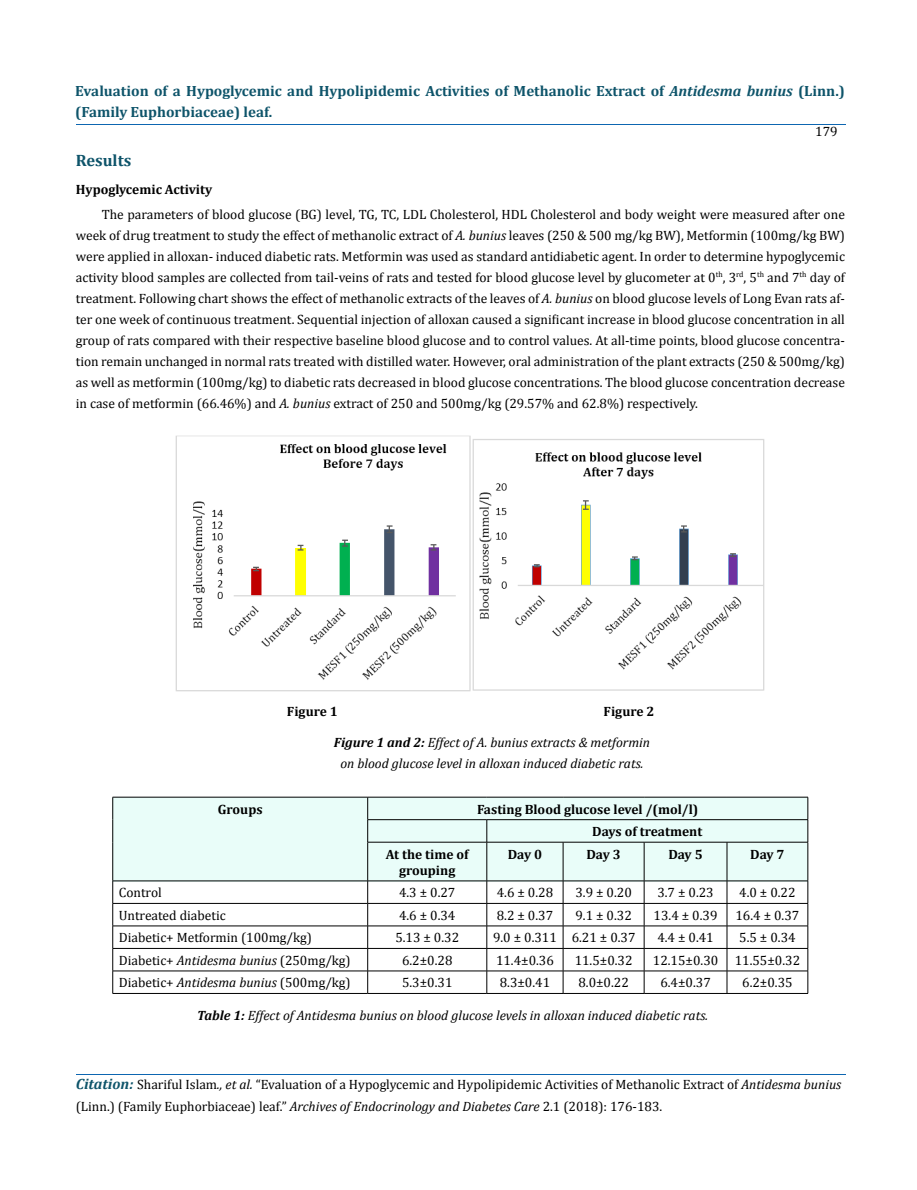
<style>
.page{position:relative;width:917px;height:1190px;background:#fff}
.page>*{position:absolute;margin:0;border:0;box-sizing:border-box;transform-origin:0 0}
.t1{font:700 16.5px "Cambria";color:#0e546a}
.t2{font:700 14.85px/21px "Cambria";color:#0e546a}
.t3{font:13.5px/21px "Cambria";color:#000}
.t4{font:italic 13.5px/21px "Cambria";color:#000;text-align:center}
.t5{font:700 13.5px/22.5px "Cambria";color:#000;text-align:right}
.s1{font-style:italic}
.s2{font-weight:700}
.s3{font-weight:700;font-style:italic;font-size:14.85px;color:#0e546a}
</style>
<div class="page">
<hr style="left:76px;top:124px;width:769px;height:1px;background:#0d66b1">
<hr style="left:76px;top:1074px;width:769px;height:1px;background:#0d66b1">
<img style="left:176px;top:435px;width:588px;height:256px">
<div style="left:112px;top:797px;width:696px;height:84px;background:#e9fdf9"></div>
<hr style="left:112px;top:797px;width:256px;height:1px;background:#000">
<hr style="left:368px;top:797px;width:119px;height:1px;background:#000">
<hr style="left:487px;top:797px;width:76px;height:1px;background:#000">
<hr style="left:563px;top:797px;width:81px;height:1px;background:#000">
<hr style="left:644px;top:797px;width:83px;height:1px;background:#000">
<hr style="left:727px;top:797px;width:81px;height:1px;background:#000">
<svg style="left:112px;top:797px;width:1px;height:45px"></svg>
<hr style="left:367px;top:819px;width:120px;height:1px;background:#000">
<svg style="left:367px;top:797px;width:1px;height:45px"></svg>
<hr style="left:487px;top:819px;width:76px;height:1px;background:#000">
<svg style="left:486px;top:820px;width:1px;height:22px"></svg>
<hr style="left:563px;top:819px;width:81px;height:1px;background:#000">
<hr style="left:644px;top:819px;width:83px;height:1px;background:#000">
<hr style="left:727px;top:819px;width:81px;height:1px;background:#000">
<svg style="left:807px;top:797px;width:1px;height:45px"></svg>
<hr style="left:112px;top:842px;width:1px;height:38px;background:#000">
<hr style="left:367px;top:842px;width:120px;height:1px;background:#000">
<hr style="left:367px;top:842px;width:1px;height:38px;background:#000">
<hr style="left:487px;top:842px;width:76px;height:1px;background:#000">
<hr style="left:486px;top:842px;width:1px;height:38px;background:#000">
<hr style="left:563px;top:842px;width:81px;height:1px;background:#000">
<hr style="left:563px;top:842px;width:1px;height:38px;background:#000">
<hr style="left:644px;top:842px;width:83px;height:1px;background:#000">
<hr style="left:644px;top:842px;width:1px;height:38px;background:#000">
<hr style="left:727px;top:842px;width:81px;height:1px;background:#000">
<hr style="left:726px;top:842px;width:1px;height:38px;background:#000">
<hr style="left:807px;top:842px;width:1px;height:38px;background:#000">
<hr style="left:112px;top:880px;width:256px;height:1px;background:#000">
<hr style="left:368px;top:880px;width:119px;height:1px;background:#000">
<hr style="left:487px;top:880px;width:76px;height:1px;background:#000">
<hr style="left:563px;top:880px;width:81px;height:1px;background:#000">
<hr style="left:644px;top:880px;width:83px;height:1px;background:#000">
<hr style="left:727px;top:880px;width:81px;height:1px;background:#000">
<hr style="left:112px;top:903px;width:256px;height:1px;background:#000">
<hr style="left:368px;top:903px;width:119px;height:1px;background:#000">
<hr style="left:487px;top:903px;width:76px;height:1px;background:#000">
<hr style="left:563px;top:903px;width:81px;height:1px;background:#000">
<hr style="left:644px;top:903px;width:83px;height:1px;background:#000">
<hr style="left:727px;top:903px;width:81px;height:1px;background:#000">
<hr style="left:112px;top:925px;width:256px;height:1px;background:#000">
<hr style="left:368px;top:925px;width:119px;height:1px;background:#000">
<hr style="left:487px;top:925px;width:76px;height:1px;background:#000">
<hr style="left:563px;top:925px;width:81px;height:1px;background:#000">
<hr style="left:644px;top:925px;width:83px;height:1px;background:#000">
<hr style="left:727px;top:925px;width:81px;height:1px;background:#000">
<hr style="left:112px;top:948px;width:256px;height:1px;background:#000">
<hr style="left:368px;top:948px;width:119px;height:1px;background:#000">
<hr style="left:487px;top:948px;width:76px;height:1px;background:#000">
<hr style="left:563px;top:948px;width:81px;height:1px;background:#000">
<hr style="left:644px;top:948px;width:83px;height:1px;background:#000">
<hr style="left:727px;top:948px;width:81px;height:1px;background:#000">
<hr style="left:112px;top:970px;width:256px;height:1px;background:#000">
<svg style="left:112px;top:881px;width:1px;height:112px"></svg>
<hr style="left:368px;top:970px;width:119px;height:1px;background:#000">
<svg style="left:367px;top:881px;width:1px;height:112px"></svg>
<hr style="left:487px;top:970px;width:76px;height:1px;background:#000">
<svg style="left:486px;top:881px;width:1px;height:112px"></svg>
<hr style="left:563px;top:970px;width:81px;height:1px;background:#000">
<svg style="left:563px;top:881px;width:1px;height:112px"></svg>
<hr style="left:644px;top:970px;width:83px;height:1px;background:#000">
<svg style="left:644px;top:881px;width:1px;height:112px"></svg>
<hr style="left:727px;top:970px;width:81px;height:1px;background:#000">
<svg style="left:726px;top:881px;width:1px;height:112px"></svg>
<svg style="left:807px;top:881px;width:1px;height:112px"></svg>
<hr style="left:112px;top:993px;width:256px;height:1px;background:#000">
<hr style="left:368px;top:993px;width:119px;height:1px;background:#000">
<hr style="left:487px;top:993px;width:76px;height:1px;background:#000">
<hr style="left:563px;top:993px;width:81px;height:1px;background:#000">
<hr style="left:644px;top:993px;width:83px;height:1px;background:#000">
<hr style="left:727px;top:993px;width:81px;height:1px;background:#000">
<p class="t2" style="left:75px;top:80px;width:771px">Evaluation of a Hypoglycemic and Hypolipidemic Activities of Methanolic Extract of <span class="s1">Antidesma bunius</span> (Linn.) (Family Euphorbiaceae) leaf.</p>
<p class="t3" style="left:815px;top:121px;width:24px">179</p>
<p class="t1" style="left:76px;top:151px;width:57px">Results</p>
<p class="t5" style="left:76px;top:178px;width:138px">Hypoglycemic Activity</p>
<p class="t3" style="left:76px;top:204px;width:770px;text-align:justify;text-indent:26px">The parameters of blood glucose (BG) level, TG, TC, LDL Cholesterol, HDL Cholesterol and body weight were measured after one week of drug treatment to study the effect of methanolic extract of <span class="s1">A. bunius</span> leaves (250 &amp; 500 mg/kg BW), Metformin (100mg/kg BW) were applied in alloxan- induced diabetic rats. Metformin was used as standard antidiabetic agent. In order to determine hypoglycemic activity blood samples are collected from tail-veins of rats and tested for blood glucose level by glucometer at 0<sup>th</sup>, 3<sup>rd</sup>, 5<sup>th</sup> and 7<sup>th</sup> day of treatment. Following chart shows the effect of methanolic extracts of the leaves of <span class="s1">A. bunius</span> on blood glucose levels of Long Evan rats af&shy;ter one week of continuous treatment. Sequential injection of alloxan caused a significant increase in blood glucose concentration in all group of rats compared with their respective baseline blood glucose and to control values. At all-time points, blood glucose concentra&shy;tion remain unchanged in normal rats treated with distilled water. However, oral administration of the plant extracts (250 &amp; 500mg/kg) as well as metformin (100mg/kg) to diabetic rats decreased in blood glucose concentrations. The blood glucose concentration decrease in case of metformin (66.46%) and <span class="s1">A. bunius</span> extract of 250 and 500mg/kg (29.57% and 62.8%) respectively.</p>
<p class="t5" style="left:287px;top:699px;width:52px">Figure 1</p>
<p class="t5" style="left:603px;top:699px;width:52px">Figure 2</p>
<p class="t4" style="left:334px;top:731px;width:317px"><span class="s2">Figure 1 and 2:</span> Effect of A. bunius extracts &amp; metformin on blood glucose level in alloxan induced diabetic rats.</p>
<p class="t5" style="left:218px;top:797px;width:46px">Groups</p>
<p class="t5" style="left:477px;top:797px;width:227px">Fasting Blood glucose level /(mol/l)<br>Days of treatment</p>
<p class="t5" style="left:386px;top:845px;width:84px;line-height:16.2px;text-align:center">At the time of grouping</p>
<p class="t5" style="left:507px;top:842px;width:36px">Day 0</p>
<p class="t5" style="left:586px;top:842px;width:36px">Day 3</p>
<p class="t5" style="left:668px;top:842px;width:36px">Day 5</p>
<p class="t5" style="left:750px;top:842px;width:36px">Day 7</p>
<p class="t3" style="left:119px;top:882px;width:45px">Control</p>
<p class="t3" style="left:399px;top:882px;width:58px">4.3 ± 0.27</p>
<p class="t3" style="left:496px;top:882px;width:58px">4.6 ± 0.28</p>
<p class="t3" style="left:575px;top:882px;width:58px">3.9 ± 0.20</p>
<p class="t3" style="left:657px;top:882px;width:58px">3.7 ± 0.23</p>
<p class="t3" style="left:739px;top:882px;width:58px">4.0 ± 0.22</p>
<p class="t3" style="left:119px;top:904px;width:108px">Untreated diabetic</p>
<p class="t3" style="left:399px;top:904px;width:58px">4.6 ± 0.34</p>
<p class="t3" style="left:496px;top:904px;width:58px">8.2 ± 0.37</p>
<p class="t3" style="left:575px;top:904px;width:58px">9.1 ± 0.32</p>
<p class="t3" style="left:653px;top:904px;width:65px">13.4 ± 0.39</p>
<p class="t3" style="left:735px;top:904px;width:65px">16.4 ± 0.37</p>
<p class="t3" style="left:119px;top:927px;width:195px">Diabetic+ Metformin (100mg/kg)</p>
<p class="t3" style="left:395px;top:927px;width:65px">5.13 ± 0.32</p>
<p class="t3" style="left:493px;top:927px;width:144px">9.0 ± 0.311 6.21 ± 0.37</p>
<p class="t3" style="left:657px;top:927px;width:58px">4.4 ± 0.41</p>
<p class="t3" style="left:739px;top:927px;width:58px">5.5 ± 0.34</p>
<p class="t3" style="left:119px;top:949px;width:233px">Diabetic+ <span class="s1">Antidesma bunius</span> (250mg/kg)</p>
<p class="t3" style="left:402px;top:949px;width:52px">6.2±0.28</p>
<p class="t3" style="left:496px;top:949px;width:59px">11.4±0.36</p>
<p class="t3" style="left:574px;top:949px;width:59px">11.5±0.32</p>
<p class="t3" style="left:653px;top:949px;width:149px">12.15±0.30 11.55±0.32</p>
<p class="t3" style="left:119px;top:972px;width:233px">Diabetic+ <span class="s1">Antidesma bunius</span> (500mg/kg)</p>
<p class="t3" style="left:402px;top:972px;width:52px">5.3±0.31</p>
<p class="t3" style="left:499px;top:972px;width:52px">8.3±0.41</p>
<p class="t3" style="left:578px;top:972px;width:52px">8.0±0.22</p>
<p class="t3" style="left:660px;top:972px;width:52px">6.4±0.37</p>
<p class="t3" style="left:742px;top:972px;width:52px">6.2±0.35</p>
<p class="t4" style="left:197px;top:1005px;width:512px"><span class="s2">Table 1:</span> Effect of Antidesma bunius on blood glucose levels in alloxan induced diabetic rats.</p>
<p class="t3" style="left:76px;top:1074px;width:767px"><span class="s3">Citation:</span> Shariful Islam<span class="s1">., et al.</span> “Evaluation of a Hypoglycemic and Hypolipidemic Activities of Methanolic Extract of <span class="s1">Antidesma bunius </span>(Linn.) (Family Euphorbiaceae) leaf.” <span class="s1">Archives of Endocrinology and Diabetes Care</span> 2.1 (2018): 176-183.</p>
</div>
